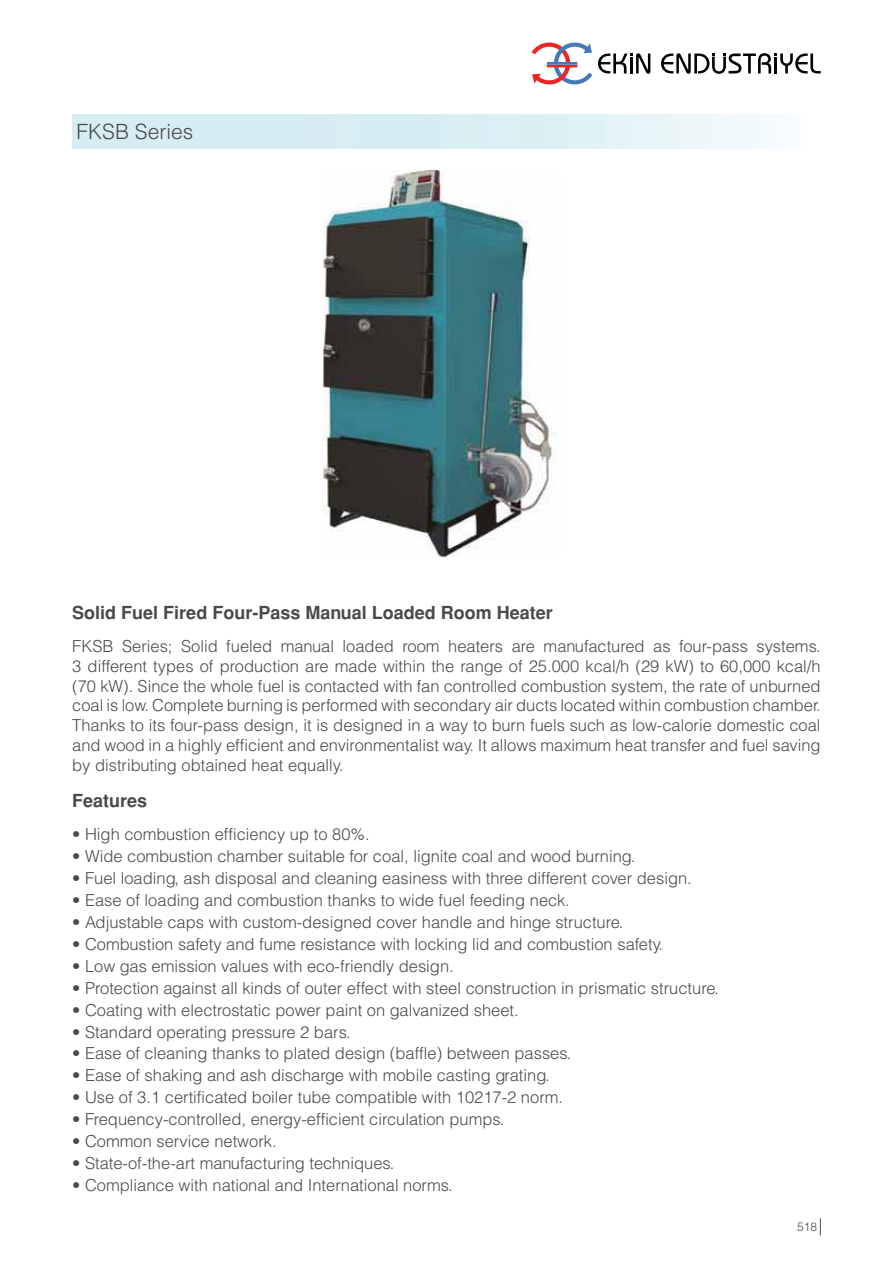
<style>
.page{position:relative;width:893px;height:1263px;background:#fff}
.page>*{position:absolute;margin:0;border:0;box-sizing:border-box;transform-origin:0 0}
.t1{font:21px "Helvetica Light Normal Tr";color:#4b4a4a}
.t2{font:700 18px "Helvetica Tr";color:#4b4a4a}
.t3{font:16.5px/19.8px "Helvetica Light Normal Tr";color:#4b4a4a;text-align:justify}
.t4{font:12px "Helvetica Light Normal Tr";color:#4b4a4a}
</style>
<div class="page">
<svg style="left:531px;top:43px;width:61px;height:41px"></svg>
<svg style="left:598px;top:53px;width:52px;height:21px"></svg>
<svg style="left:661px;top:53px;width:160px;height:21px"></svg>
<hr style="left:774px;top:57px;width:3px;height:16px;background:#040505">
<svg style="left:820px;top:1218px;width:1px;height:17px"></svg>
<div style="left:72px;top:115px;width:749px;height:34px;background:linear-gradient(to right,#cce9f0,#f0f9fa)"></div>
<img style="left:323px;top:170px;width:233px;height:387px">
<p class="t1" style="left:77px;top:122px;width:118px">FKSB Series</p>
<p class="t2" style="left:72px;top:604px;width:482px">Solid Fuel Fired Four-Pass Manual Loaded Room Heater</p>
<p class="t3" style="left:72px;top:637px;width:750px">FKSB Series; Solid fueled manual loaded room heaters are manufactured as four-pass systems.<br>3 different types of production are made within the range of 25.000 kcal/h (29 kW) to 60,000 kcal/h (70 kW). Since the whole fuel is contacted with fan controlled combustion system, the rate of unburned coal is low. Complete burning is performed with secondary air ducts located within combustion chamber.<br>Thanks to its four-pass design, it is designed in a way to burn fuels such as low-calorie domestic coal and wood in a highly efficient and environmentalist way. It allows maximum heat transfer and fuel saving by distributing obtained heat equally.</p>
<p class="t2" style="left:72px;top:792px;width:77px">Features</p>
<p class="t3" style="left:72px;top:825px;width:299px">• High combustion efficiency up to 80%.</p>
<p class="t3" style="left:72px;top:847px;width:564px">• Wide combustion chamber suitable for coal, lignite coal and wood burning.</p>
<p class="t3" style="left:72px;top:869px;width:621px">• Fuel loading, ash disposal and cleaning easiness with three different cover design.</p>
<p class="t3" style="left:72px;top:891px;width:499px">• Ease of loading and combustion thanks to wide fuel feeding neck.</p>
<p class="t3" style="left:72px;top:913px;width:552px">• Adjustable caps with custom-designed cover handle and hinge structure.</p>
<p class="t3" style="left:72px;top:935px;width:592px">• Combustion safety and fume resistance with locking lid and combustion safety.</p>
<p class="t3" style="left:72px;top:957px;width:383px">• Low gas emission values with eco-friendly design.</p>
<p class="t3" style="left:72px;top:979px;width:648px">• Protection against all kinds of outer effect with steel construction in prismatic structure.</p>
<p class="t3" style="left:72px;top:1001px;width:448px">• Coating with electrostatic power paint on galvanized sheet.</p>
<p class="t3" style="left:72px;top:1023px;width:280px">• Standard operating pressure 2 bars.</p>
<p class="t3" style="left:72px;top:1045px;width:501px">• Ease of cleaning thanks to plated design (baffle) between passes.</p>
<p class="t3" style="left:72px;top:1067px;width:479px">• Ease of shaking and ash discharge with mobile casting grating.</p>
<p class="t3" style="left:72px;top:1089px;width:492px">• Use of 3.1 certificated boiler tube compatible with 10217-2 norm.</p>
<p class="t3" style="left:72px;top:1111px;width:434px">• Frequency-controlled, energy-efficient circulation pumps.</p>
<p class="t3" style="left:72px;top:1132px;width:206px">• Common service network.</p>
<p class="t3" style="left:72px;top:1154px;width:324px">• State-of-the-art manufacturing techniques.</p>
<p class="t3" style="left:72px;top:1176px;width:382px">• Compliance with national and International norms.</p>
<p class="t4" style="left:797px;top:1221px;width:22px">518</p>
</div>
